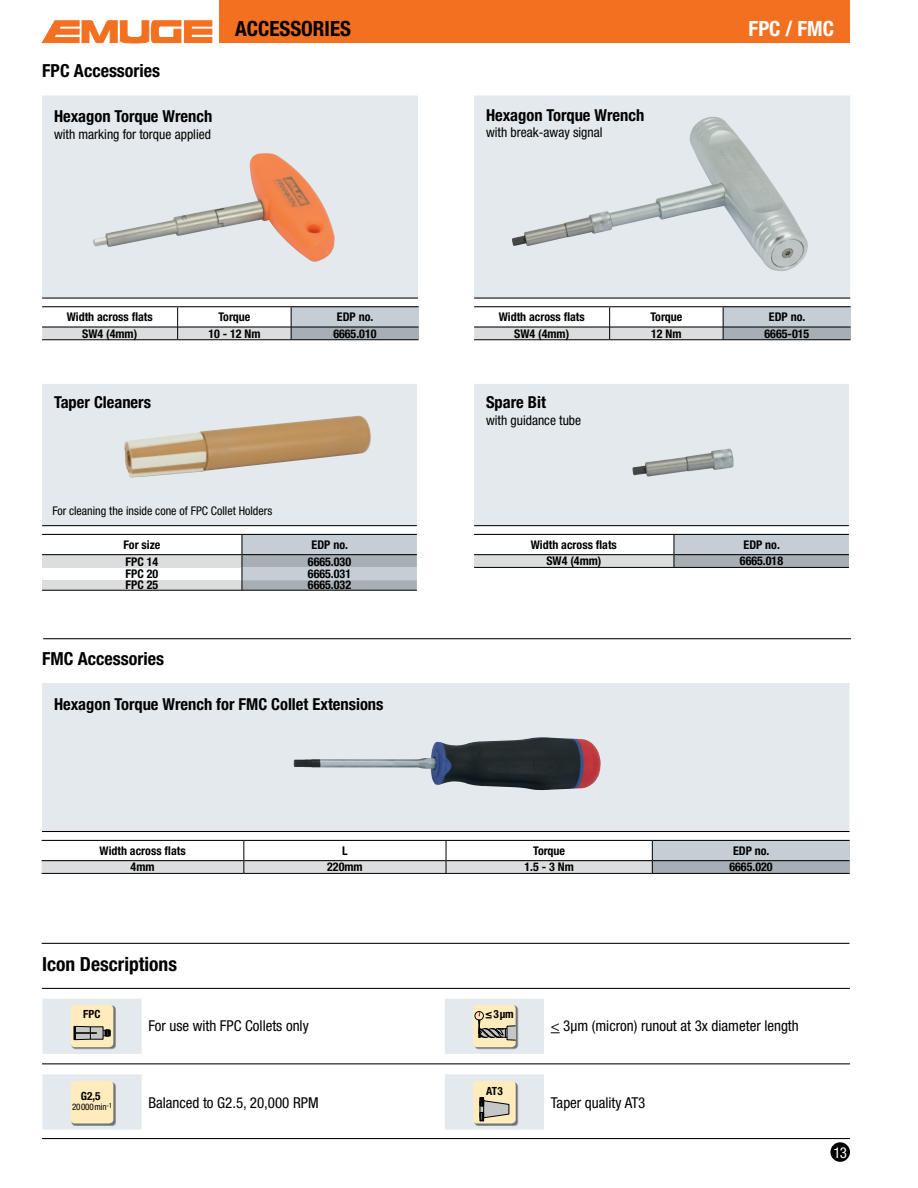
<style>
.page{position:relative;width:918px;height:1188px;background:#fff}
.page>*{position:absolute;margin:0;border:0;box-sizing:border-box;transform-origin:0 0}
.t1{font:700 condensed 21px "Helvetica Neue LT Pro";color:#000}
.t2{font:700 condensed 21px "Helvetica Neue LT Pro";color:#fff}
.t3{font:700 condensed 19.5px "Helvetica Neue LT Pro";color:#000}
.t4{font:700 condensed 18px "Helvetica Neue LT Pro";color:#000}
.t5{font:700 condensed 16.5px "Helvetica Neue LT Pro";color:#000}
.t6{font:condensed 15px "Helvetica Neue LT Pro";color:#000}
.t7{font:condensed 15px "Helvetica Neue LT Pro";color:#fff}
.t8{font:condensed 13.5px "Helvetica Neue LT Pro";color:#000}
.t9{font:700 condensed 12px "Helvetica Neue LT Pro";color:#000}
.t10{font:condensed 12px "Helvetica Neue LT Pro";color:#000}
.t11{font:700 condensed 11.25px "Helvetica Neue LT Pro";color:#000}
.t12{font:condensed 9px "Helvetica Neue LT Pro";letter-spacing:-.02em;color:#000}
</style>
<div class="page">
<hr style="left:42px;top:1138px;width:808px;height:1px;background:#000">
<div style="left:219px;top:0;width:631px;height:43px;background:#f37021"></div>
<svg style="left:42px;top:21px;width:170px;height:22px"></svg>
<div style="left:830px;top:1142px;width:20px;height:20px;background:#000;border-radius:50%"></div>
<div style="left:474px;top:384px;width:375px;height:141px;background:#e3e9ec"></div>
<hr style="left:474px;top:525px;width:222px;height:1px;background:#000">
<hr style="left:696px;top:525px;width:153px;height:1px;background:#000">
<div style="left:674px;top:534px;width:175px;height:21px;background:#c4ced4"></div>
<div style="left:474px;top:555px;width:200px;height:12px;background:#dcddde"></div>
<div style="left:674px;top:555px;width:175px;height:12px;background:#a7afb5"></div>
<hr style="left:474px;top:567px;width:200px;height:1px;background:#000">
<hr style="left:674px;top:567px;width:175px;height:1px;background:#000">
<hr style="left:474px;top:534px;width:200px;height:1px;background:#000">
<hr style="left:674px;top:534px;width:175px;height:1px;background:#000">
<hr style="left:474px;top:554px;width:200px;height:1px;background:#000">
<hr style="left:674px;top:554px;width:175px;height:1px;background:#000">
<svg style="left:674px;top:535px;width:1px;height:32px"></svg>
<img style="left:632px;top:449px;width:102px;height:28px">
<div style="left:42px;top:384px;width:375px;height:141px;background:#e3e9ec"></div>
<hr style="left:42px;top:525px;width:222px;height:1px;background:#000">
<hr style="left:264px;top:525px;width:153px;height:1px;background:#000">
<hr style="left:42px;top:590px;width:200px;height:1px;background:#000">
<hr style="left:242px;top:590px;width:175px;height:1px;background:#000">
<svg style="left:42px;top:534px;width:375px;height:56px"></svg>
<img style="left:124px;top:416px;width:247px;height:62px">
<div style="left:474px;top:96px;width:376px;height:202px;background:#e3e9ec"></div>
<hr style="left:474px;top:298px;width:222px;height:1px;background:#000">
<hr style="left:696px;top:298px;width:154px;height:1px;background:#000">
<div style="left:723px;top:307px;width:128px;height:20px;background:#c4ced4"></div>
<div style="left:723px;top:327px;width:128px;height:13px;background:#a7afb5"></div>
<hr style="left:474px;top:340px;width:136px;height:1px;background:#000">
<hr style="left:610px;top:340px;width:113px;height:1px;background:#000">
<hr style="left:723px;top:340px;width:128px;height:1px;background:#000">
<hr style="left:474px;top:306px;width:136px;height:1px;background:#000">
<hr style="left:610px;top:306px;width:113px;height:1px;background:#000">
<hr style="left:723px;top:306px;width:128px;height:1px;background:#000">
<hr style="left:723px;top:326px;width:128px;height:2px;background:#000">
<svg style="left:474px;top:307px;width:250px;height:33px"></svg>
<div style="left:42px;top:96px;width:376px;height:202px;background:#e3e9ec"></div>
<hr style="left:42px;top:298px;width:222px;height:1px;background:#000">
<hr style="left:264px;top:298px;width:154px;height:1px;background:#000">
<div style="left:291px;top:307px;width:128px;height:20px;background:#c4ced4"></div>
<div style="left:291px;top:327px;width:128px;height:13px;background:#a7afb5"></div>
<hr style="left:42px;top:340px;width:136px;height:1px;background:#000">
<hr style="left:178px;top:340px;width:113px;height:1px;background:#000">
<hr style="left:291px;top:340px;width:128px;height:1px;background:#000">
<hr style="left:42px;top:306px;width:136px;height:1px;background:#000">
<hr style="left:178px;top:306px;width:113px;height:1px;background:#000">
<hr style="left:291px;top:306px;width:128px;height:1px;background:#000">
<hr style="left:291px;top:326px;width:128px;height:2px;background:#000">
<svg style="left:42px;top:307px;width:250px;height:33px"></svg>
<img style="left:93px;top:153px;width:242px;height:109px">
<img style="left:512px;top:117px;width:296px;height:155px">
<div style="left:42px;top:683px;width:808px;height:148px;background:#e3e9ec"></div>
<hr style="left:42px;top:831px;width:222px;height:1px;background:#000">
<hr style="left:264px;top:831px;width:586px;height:1px;background:#000">
<div style="left:652px;top:840px;width:198px;height:21px;background:#c4ced4"></div>
<div style="left:652px;top:861px;width:198px;height:12px;background:#a7afb5"></div>
<hr style="left:42px;top:873px;width:202px;height:1px;background:#000">
<hr style="left:244px;top:873px;width:202px;height:1px;background:#000">
<hr style="left:446px;top:873px;width:206px;height:1px;background:#000">
<hr style="left:652px;top:873px;width:198px;height:1px;background:#000">
<hr style="left:652px;top:840px;width:198px;height:1px;background:#000">
<hr style="left:653px;top:860px;width:197px;height:1px;background:#000">
<svg style="left:42px;top:840px;width:611px;height:33px"></svg>
<img style="left:294px;top:737px;width:307px;height:53px">
<svg style="left:43px;top:999px;width:501px;height:130px"></svg>
<hr style="left:142px;top:999px;width:1px;height:55px;background:#fff">
<hr style="left:443px;top:999px;width:2px;height:55px;background:#fff">
<svg style="left:42px;top:1054px;width:805px;height:20px"></svg>
<hr style="left:142px;top:1074px;width:1px;height:55px;background:#fff">
<hr style="left:443px;top:1074px;width:2px;height:55px;background:#fff">
<div style="left:72px;top:1005px;width:44px;height:45px;background:#000;opacity:.5"></div>
<div style="left:71px;top:1005px;width:42px;height:42px;background:#ffecbc;border-radius:4px"></div>
<svg style="left:74px;top:1026px;width:37px;height:14px"></svg>
<div style="left:474px;top:1005px;width:44px;height:45px;background:#000;opacity:.5"></div>
<div style="left:473px;top:1005px;width:43px;height:42px;background:#ffecbc;border-radius:4px"></div>
<div style="left:475px;top:1011px;width:9px;height:9px;border:1px solid #000;border-radius:50%"></div>
<svg style="left:478px;top:1012px;width:38px;height:29px"></svg>
<div style="left:72px;top:1082px;width:44px;height:44px;background:#000;opacity:.5"></div>
<div style="left:71px;top:1081px;width:42px;height:42px;background:#ffecbc;border-radius:4px"></div>
<div style="left:474px;top:1082px;width:44px;height:44px;background:#000;opacity:.5"></div>
<div style="left:473px;top:1081px;width:43px;height:42px;background:#ffecbc;border-radius:4px"></div>
<svg style="left:479px;top:1097px;width:30px;height:25px"></svg>
<hr style="left:42px;top:988px;width:808px;height:1px;background:#000">
<hr style="left:42px;top:1063px;width:808px;height:1px;background:#000">
<hr style="left:42px;top:943px;width:808px;height:1px;background:#000">
<hr style="left:43px;top:638px;width:808px;height:1px;background:#000">
<h3 class="t4" style="left:42px;top:61px;width:119px">FPC Accessories</h3>
<h3 class="t5" style="left:54px;top:107px;width:160px">Hexagon Torque Wrench</h3>
<p class="t8" style="left:54px;top:126px;width:159px">with marking for torque applied</p>
<h1 class="t1" style="left:235px;top:17px;width:117px">ACCESSORIES</h1>
<h1 class="t2" style="left:749px;top:17px;width:87px">FPC / FMC</h1>
<h3 class="t5" style="left:486px;top:106px;width:160px">Hexagon Torque Wrench</h3>
<p class="t8" style="left:486px;top:125px;width:118px">with break-away signal</p>
<p class="t9" style="left:67px;top:310px;width:88px">Width across flats</p>
<p class="t9" style="left:218px;top:310px;width:33px">Torque</p>
<p class="t9" style="left:337px;top:310px;width:38px">EDP no.</p>
<p class="t9" style="left:82px;top:327px;width:57px">SW4 (4mm)</p>
<p class="t9" style="left:208px;top:327px;width:54px">10 - 12 Nm</p>
<p class="t9" style="left:333px;top:327px;width:45px">6665.010</p>
<h3 class="t5" style="left:54px;top:393px;width:99px">Taper Cleaners</h3>
<p class="t10" style="left:52px;top:503px;width:221px">For cleaning the inside cone of FPC Collet Holders</p>
<p class="t9" style="left:123px;top:538px;width:39px">For size</p>
<p class="t9" style="left:312px;top:538px;width:38px">EDP no.</p>
<p class="t9" style="left:126px;top:554px;width:34px">FPC 14</p>
<p class="t9" style="left:308px;top:554px;width:45px">6665.030</p>
<p class="t9" style="left:126px;top:567px;width:34px">FPC 20</p>
<p class="t9" style="left:308px;top:567px;width:45px">6665.031</p>
<p class="t9" style="left:126px;top:578px;width:34px">FPC 25</p>
<p class="t9" style="left:308px;top:578px;width:45px">6665.032</p>
<h3 class="t4" style="left:42px;top:649px;width:123px">FMC Accessories</h3>
<h3 class="t5" style="left:54px;top:694px;width:331px">Hexagon Torque Wrench for FMC Collet Extensions</h3>
<p class="t9" style="left:499px;top:310px;width:88px">Width across flats</p>
<p class="t9" style="left:650px;top:310px;width:33px">Torque</p>
<p class="t9" style="left:769px;top:310px;width:38px">EDP no.</p>
<p class="t9" style="left:514px;top:327px;width:57px">SW4 (4mm)</p>
<p class="t9" style="left:651px;top:327px;width:32px">12 Nm</p>
<p class="t9" style="left:765px;top:327px;width:46px">6665-015</p>
<h3 class="t5" style="left:486px;top:393px;width:61px">Spare Bit</h3>
<p class="t8" style="left:486px;top:412px;width:97px">with guidance tube</p>
<p class="t9" style="left:531px;top:538px;width:88px">Width across flats</p>
<p class="t9" style="left:744px;top:538px;width:38px">EDP no.</p>
<p class="t9" style="left:546px;top:554px;width:57px">SW4 (4mm)</p>
<p class="t9" style="left:740px;top:554px;width:45px">6665.018</p>
<p class="t9" style="left:100px;top:844px;width:88px">Width across flats</p>
<p class="t9" style="left:342px;top:844px;width:7px">L</p>
<p class="t9" style="left:533px;top:844px;width:33px">Torque</p>
<p class="t9" style="left:733px;top:844px;width:38px">EDP no.</p>
<p class="t9" style="left:131px;top:860px;width:25px">4mm</p>
<p class="t9" style="left:327px;top:860px;width:37px">220mm</p>
<p class="t9" style="left:525px;top:860px;width:51px">1.5 - 3 Nm</p>
<p class="t9" style="left:729px;top:860px;width:45px">6665.020</p>
<h2 class="t3" style="left:42px;top:953px;width:136px">Icon Descriptions</h2>
<p class="t11" style="left:83px;top:1008px;width:19px">FPC</p>
<p class="t6" style="left:148px;top:1017px;width:162px">For use with FPC Collets only</p>
<p class="t11" style="left:81px;top:1089px;width:21px">G2,5</p>
<p class="t12" style="left:72px;top:1102px;width:42px">20000min<sup>-1</sup></p>
<p class="t6" style="left:148px;top:1093px;width:172px">Balanced to G2.5, 20,000 RPM</p>
<p class="t11" style="left:486px;top:1008px;width:30px">≤3µm</p>
<p class="t11" style="left:486px;top:1084px;width:18px">AT3</p>
<p class="t6" style="left:551px;top:1017px;width:250px">&lt; 3μm (micron) runout at 3x diameter length</p>
<p class="t6" style="left:551px;top:1093px;width:96px">Taper quality AT3</p>
<p class="t7" style="left:833px;top:1143px;width:15px">13</p>
</div>
